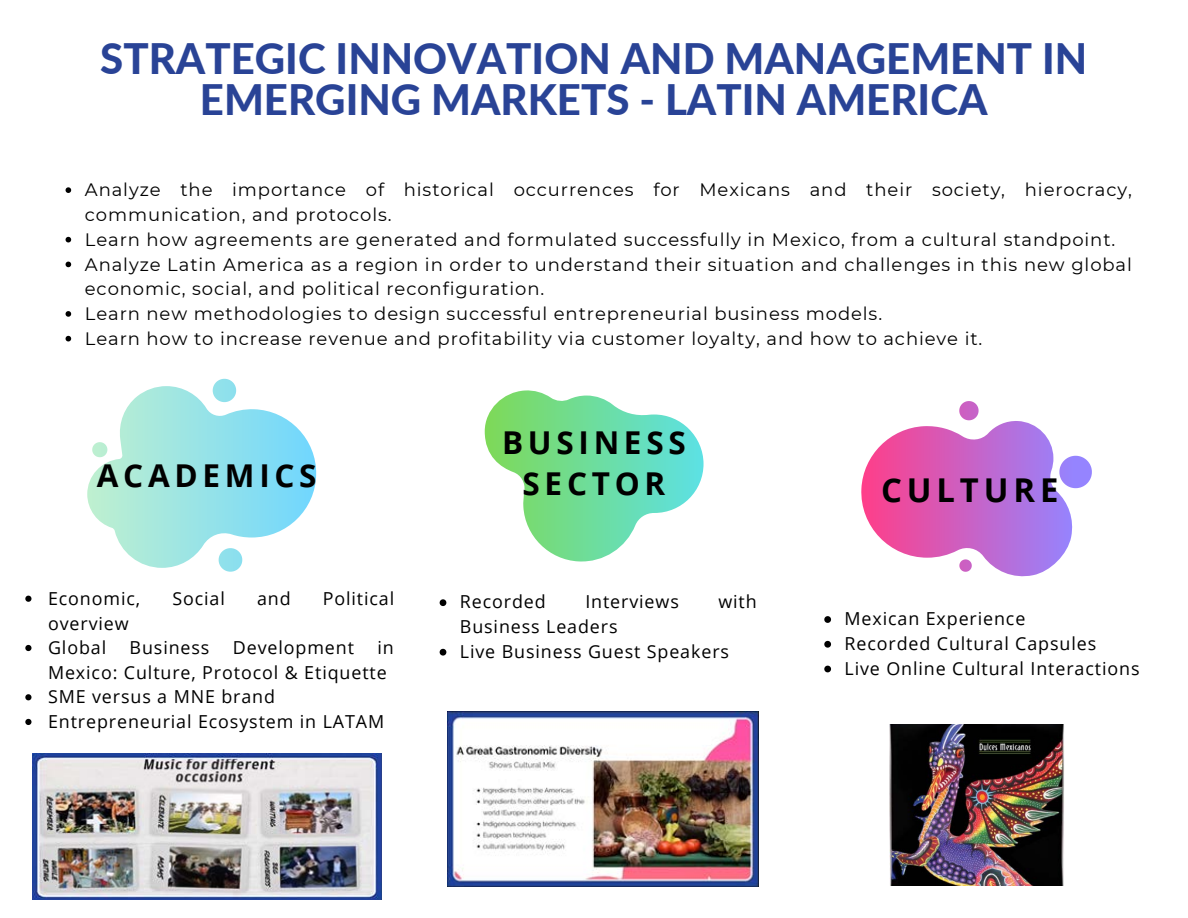
<style>
.page{position:relative;width:1188px;height:918px;background:#fff}
.page>*{position:absolute;margin:0;border:0;box-sizing:border-box;transform-origin:0 0}
.t1{font:800 42px/40.7px "Lato";color:#294396;text-align:center}
.t2{font:700 32.85px "Open Sans";letter-spacing:.15em;color:#000}
.t3{font:700 31.5px/40.5px "Open Sans";letter-spacing:.15em;color:#000;text-align:center}
.t4{font:18px/24.8px "Montserrat";letter-spacing:.05em;color:#000}
.t5{font:17.85px/24.6px "Open Sans";letter-spacing:.05em;color:#000}
</style>
<div class="page">
<svg style="left:66px;top:187px;width:5px;height:6px"></svg>
<svg style="left:66px;top:237px;width:5px;height:5px"></svg>
<svg style="left:66px;top:262px;width:5px;height:5px"></svg>
<svg style="left:66px;top:311px;width:5px;height:6px"></svg>
<svg style="left:66px;top:336px;width:5px;height:5px"></svg>
<svg style="left:861px;top:401px;width:231px;height:175px"></svg>
<svg style="left:87px;top:379px;width:230px;height:193px"></svg>
<svg style="left:485px;top:391px;width:219px;height:171px"></svg>
<svg style="left:25px;top:596px;width:6px;height:6px"></svg>
<svg style="left:25px;top:645px;width:6px;height:6px"></svg>
<svg style="left:25px;top:694px;width:6px;height:6px"></svg>
<svg style="left:25px;top:719px;width:6px;height:6px"></svg>
<svg style="left:440px;top:599px;width:6px;height:7px"></svg>
<svg style="left:440px;top:649px;width:6px;height:7px"></svg>
<img style="left:448px;top:711px;width:310px;height:176px">
<svg style="left:824px;top:616px;width:7px;height:7px"></svg>
<svg style="left:824px;top:641px;width:7px;height:7px"></svg>
<svg style="left:824px;top:666px;width:7px;height:6px"></svg>
<img style="left:33px;top:753px;width:348px;height:146px">
<img style="left:890px;top:725px;width:174px;height:161px">
<h1 class="t1" style="left:100px;top:37px;width:989px">STRATEGIC INNOVATION AND MANAGEMENT IN<br>EMERGING MARKETS - LATIN AMERICA</h1>
<p class="t4" style="left:85px;top:178px;width:1049px">Analyze the importance of historical occurrences for Mexicans and their society, hierocracy, communication, and protocols.<br>Learn how agreements are generated and formulated successfully in Mexico, from a cultural standpoint.<br>Analyze Latin America as a region in order to understand their situation and challenges in this new global economic, social, and political reconfiguration.<br>Learn new methodologies to design successful entrepreneurial business models.<br>Learn how to increase revenue and profitability via customer loyalty, and how to achieve it.</p>
<h3 class="t3" style="left:97px;top:454px;width:221px">ACADEMICS</h3>
<p class="t5" style="left:48px;top:586px;width:94px">Economic,</p>
<p class="t5" style="left:172px;top:586px;width:54px">Social</p>
<p class="t5" style="left:257px;top:586px;width:35px">and</p>
<p class="t5" style="left:323px;top:586px;width:73px">Political</p>
<p class="t5" style="left:48px;top:610px;width:82px">overview<br>Global</p>
<p class="t5" style="left:130px;top:635px;width:81px">Business</p>
<p class="t5" style="left:233px;top:635px;width:123px">Development</p>
<p class="t5" style="left:48px;top:635px;width:347px;text-indent:329px">in<br>Mexico: Culture, Protocol &amp; Etiquette<br>SME versus a MNE brand<br>Entrepreneurial Ecosystem in LATAM</p>
<h3 class="t3" style="left:502px;top:422px;width:185px">BUSINESS<br>SECTOR</h3>
<h2 class="t2" style="left:881px;top:467px;width:179px">CULTURE</h2>
<p class="t5" style="left:460px;top:589px;width:87px">Recorded</p>
<p class="t5" style="left:585px;top:589px;width:95px">Interviews</p>
<p class="t5" style="left:718px;top:589px;width:40px">with</p>
<p class="t5" style="left:460px;top:614px;width:271px">Business Leaders<br>Live Business Guest Speakers</p>
<p class="t5" style="left:845px;top:606px;width:296px">Mexican Experience<br>Recorded Cultural Capsules<br>Live Online Cultural Interactions</p>
</div>
